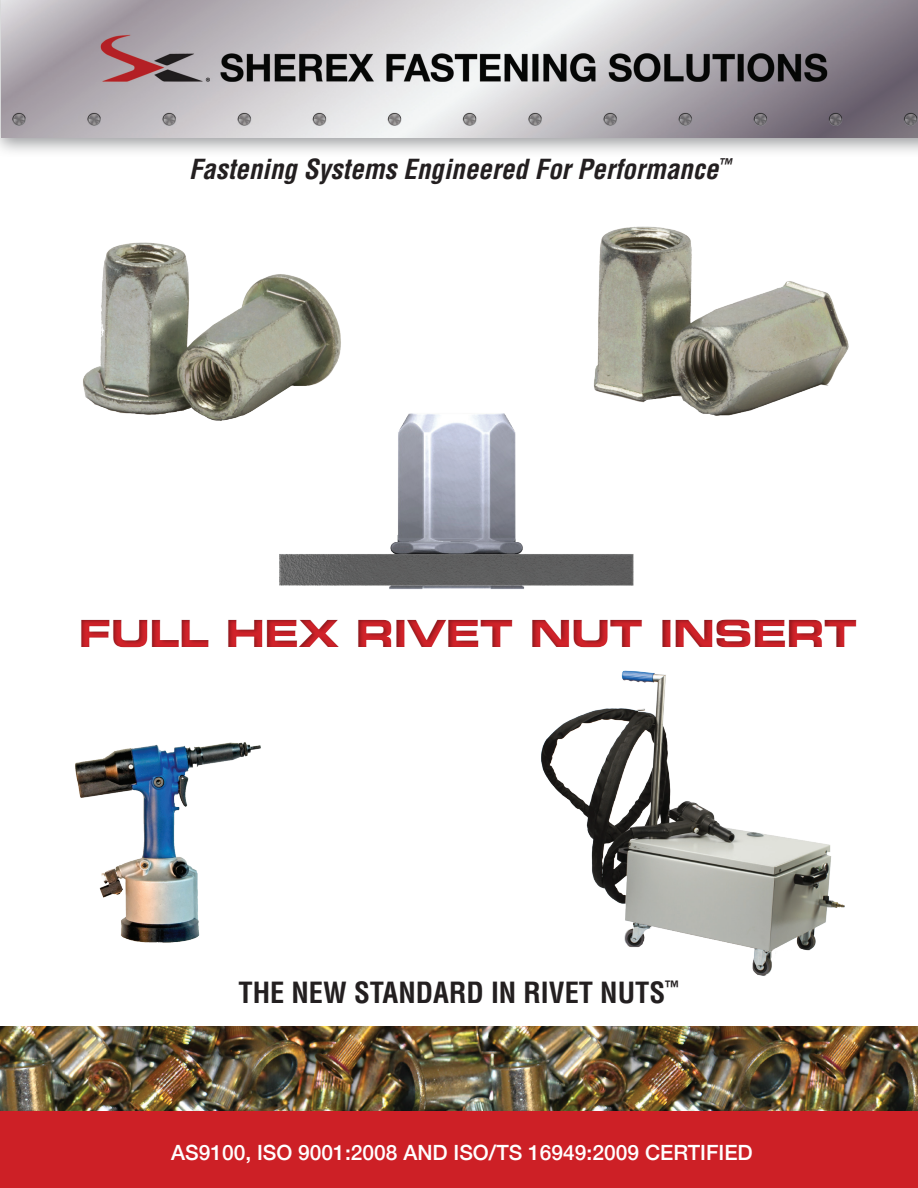
<style>
.page{position:relative;width:918px;height:1188px;background:#fff}
.page>*{position:absolute;margin:0;border:0;box-sizing:border-box;transform-origin:0 0}
.t1{font:37.5px "Eurostile Bold Extended Two";letter-spacing:-.03em;color:#d1232a}
.t2{font:700 condensed 28.5px "Helvetica LT Std";color:#231f20}
.t3{font:italic 700 condensed 27px "Helvetica LT Std";color:#231f20}
.t4{font:500 21px "Helvetica Neue";color:#fff}
</style>
<div class="page">
<img style="left:0;top:1026px;width:918px;height:85px">
<div style="left:0;top:1111px;width:918px;height:77px;background:#cd2026"></div>
<div style="left:0;top:0;width:918px;height:158px;background:#787a7d;opacity:.75"></div>
<img style="left:2px;top:0;width:916px;height:137px">
<div style="left:61px;top:606px;width:849px;height:72px;background:#231f20;opacity:.4"></div>
<img style="left:75px;top:742px;width:186px;height:201px">
<img style="left:594px;top:226px;width:255px;height:190px">
<img style="left:83px;top:242px;width:258px;height:179px">
<img style="left:503px;top:665px;width:371px;height:311px">
<img style="left:272px;top:397px;width:371px;height:192px">
<p class="t3" style="left:189px;top:153px;width:545px">Fastening Systems Engineered For Performance<sup>™</sup></p>
<h1 class="t1" style="left:78px;top:607px;width:780px">FULL HEX RIVET NUT INSERT</h1>
<h2 class="t2" style="left:238px;top:974px;width:443px">THE NEW STANDARD IN RIVET NUTS<sup>™</sup></h2>
<p class="t4" style="left:171px;top:1136px;width:583px">AS9100, ISO 9001:2008 AND ISO/TS 16949:2009 CERTIFIED</p>
</div>
